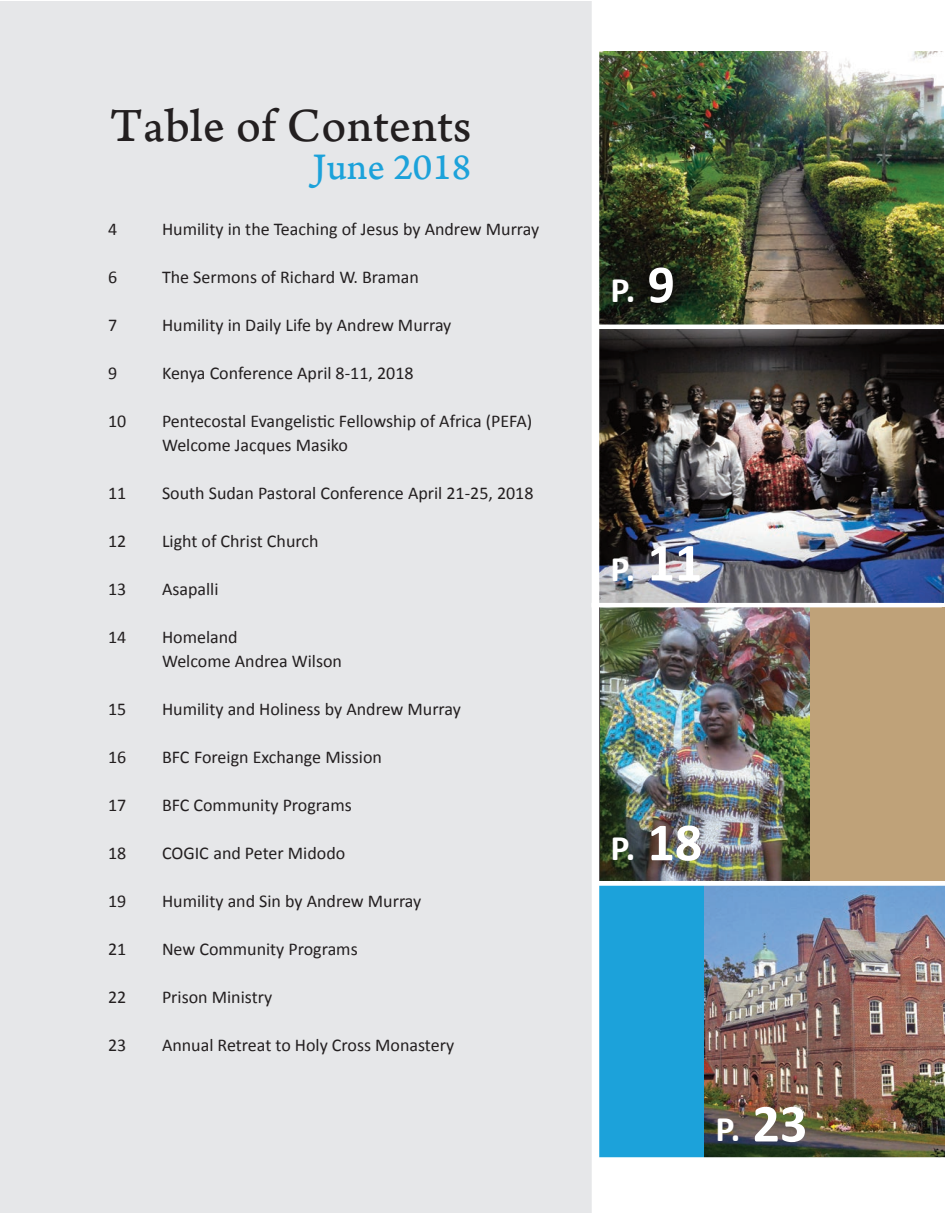
<style>
.page{position:relative;width:945px;height:1215px;background:#fff}
.page>*{position:absolute;margin:0;border:0;box-sizing:border-box;transform-origin:0 0}
.t1{font:49.5px "Arno Pro Caption";color:#231f20}
.t2{font:39px "Arno Pro Caption";color:#1ca2da}
.t3{font:700 36px "Calibri";color:#fff}
.t4{font:18px/24px "Calibri";color:#231f20}
.s1{font-size:54px}
</style>
<div class="page">
<div style="left:0;top:2px;width:592px;height:1211px;background:#e6e7e9"></div>
<img style="left:599px;top:52px;width:345px;height:273px">
<img style="left:599px;top:329px;width:345px;height:273px">
<div style="left:732px;top:608px;width:213px;height:273px;background:#bfa279"></div>
<img style="left:601px;top:608px;width:209px;height:273px">
<div style="left:597px;top:886px;width:213px;height:273px;background:#1ca2da"></div>
<img style="left:705px;top:886px;width:240px;height:271px">
<div style="left:592px;top:0;width:7px;height:1215px;background:#fff"></div>
<hr style="left:591px;top:603px;width:351px;height:4px;background:#fff">
<div style="left:595px;top:1157px;width:350px;height:5px;background:#fff"></div>
<h1 class="t1" style="left:110px;top:108px;width:363px">Table of Contents</h1>
<h2 class="t2" style="left:313px;top:153px;width:160px">June 2018</h2>
<p class="t4" style="left:108px;top:218px;width:11px">4</p>
<p class="t4" style="left:162px;top:218px;width:379px">Humility in the Teaching of Jesus by Andrew Murray</p>
<p class="t4" style="left:108px;top:266px;width:11px">6</p>
<p class="t4" style="left:162px;top:266px;width:258px">The Sermons of Richard W. Braman</p>
<p class="t4" style="left:108px;top:314px;width:11px">7</p>
<p class="t4" style="left:162px;top:314px;width:291px">Humility in Daily Life by Andrew Murray</p>
<p class="t4" style="left:108px;top:362px;width:11px">9</p>
<p class="t4" style="left:162px;top:362px;width:253px">Kenya Conference April 8-11, 2018</p>
<p class="t4" style="left:108px;top:410px;width:20px">10</p>
<p class="t4" style="left:162px;top:410px;width:372px">Pentecostal Evangelistic Fellowship of Africa (PEFA)<br>Welcome Jacques Masiko</p>
<p class="t4" style="left:108px;top:482px;width:20px">11</p>
<p class="t4" style="left:162px;top:482px;width:373px">South Sudan Pastoral Conference April 21-25, 2018</p>
<p class="t4" style="left:108px;top:530px;width:20px">12</p>
<p class="t4" style="left:162px;top:530px;width:158px">Light of Christ Church</p>
<p class="t4" style="left:108px;top:578px;width:20px">13</p>
<p class="t4" style="left:162px;top:578px;width:58px">Asapalli</p>
<p class="t4" style="left:108px;top:626px;width:20px">14</p>
<p class="t4" style="left:162px;top:626px;width:182px">Homeland<br>Welcome Andrea Wilson</p>
<p class="t4" style="left:108px;top:698px;width:20px">15</p>
<p class="t4" style="left:162px;top:698px;width:300px">Humility and Holiness by Andrew Murray</p>
<p class="t4" style="left:108px;top:746px;width:20px">16</p>
<p class="t4" style="left:162px;top:746px;width:221px">BFC Foreign Exchange Mission</p>
<p class="t4" style="left:108px;top:794px;width:20px">17</p>
<p class="t4" style="left:162px;top:794px;width:191px">BFC Community Programs</p>
<p class="t4" style="left:108px;top:842px;width:20px">18</p>
<p class="t4" style="left:162px;top:842px;width:185px">COGIC and Peter Midodo</p>
<p class="t4" style="left:108px;top:890px;width:20px">19</p>
<p class="t4" style="left:162px;top:890px;width:261px">Humility and Sin by Andrew Murray</p>
<p class="t4" style="left:108px;top:938px;width:20px">21</p>
<p class="t4" style="left:162px;top:938px;width:197px">New Community Programs</p>
<p class="t4" style="left:108px;top:986px;width:20px">22</p>
<p class="t4" style="left:162px;top:986px;width:112px">Prison Ministry</p>
<p class="t4" style="left:108px;top:1034px;width:20px">23</p>
<p class="t4" style="left:162px;top:1034px;width:294px">Annual Retreat to Holy Cross Monastery</p>
<h3 class="t3" style="left:610px;top:275px;width:66px">P. <span class="s1">9</span></h3>
<h3 class="t3" style="left:610px;top:554px;width:93px">P. <span class="s1">11</span></h3>
<h3 class="t3" style="left:610px;top:833px;width:93px">P. <span class="s1">18</span></h3>
<h3 class="t3" style="left:716px;top:1114px;width:93px">P. <span class="s1">23</span></h3>
</div>
